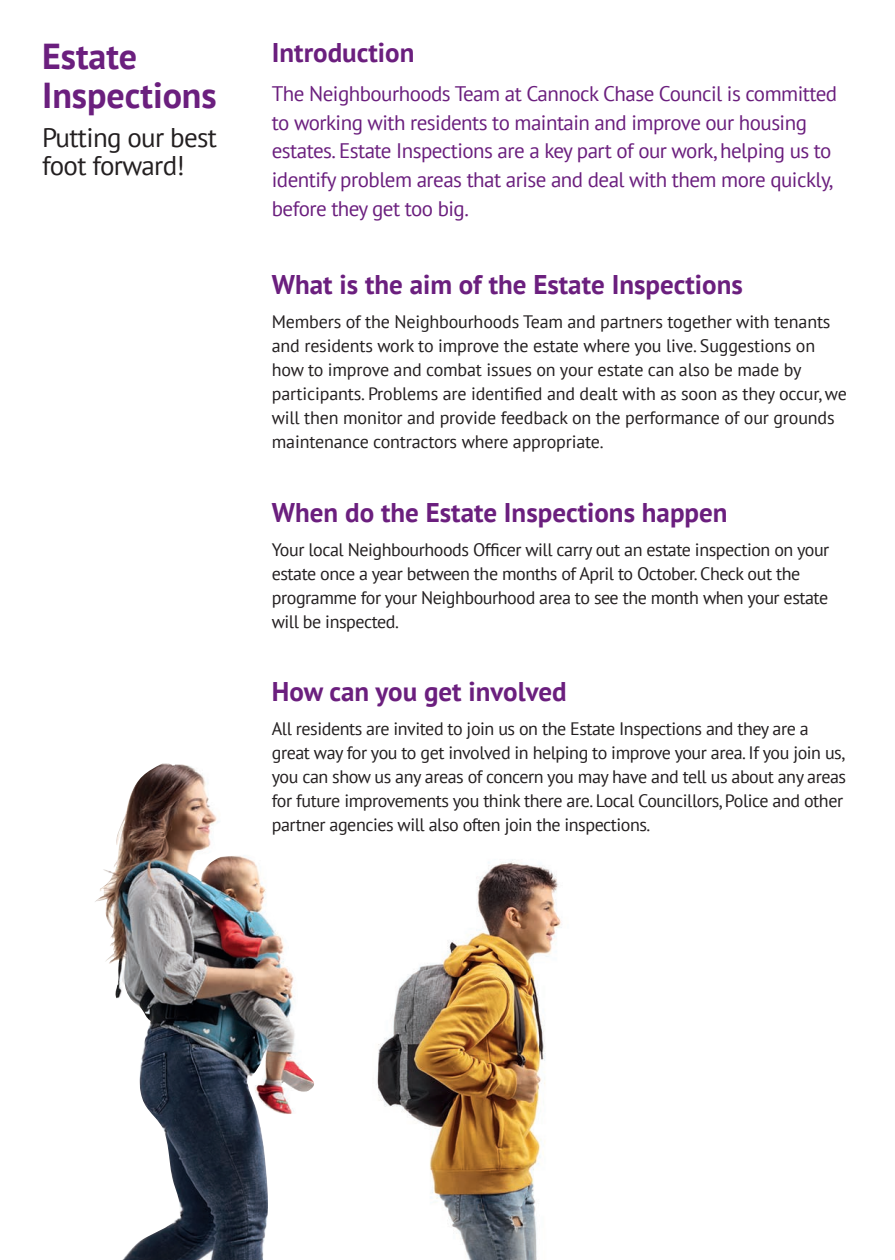
<style>
.page{position:relative;width:895px;height:1260px;background:#fff}
.page>*{position:absolute;margin:0;border:0;box-sizing:border-box;transform-origin:0 0}
.t1{font:700 36px/39px "PT Sans";color:#6b1f7e}
.t2{font:700 27px "PT Sans";color:#6b1f7e}
.t3{font:27px/28.8px "PT Sans";letter-spacing:-.025em;color:#231f20}
.t4{font:21px/28.8px "PT Sans";letter-spacing:-.025em;color:#6b1f7e}
.t5{font:18px/24px "PT Sans";letter-spacing:-.025em;color:#231f20}
</style>
<div class="page">
<img style="left:95px;top:763px;width:219px;height:497px">
<img style="left:377px;top:859px;width:185px;height:401px">
<h1 class="t1" style="left:42px;top:36px;width:176px">Estate<br>Inspections</h1>
<p class="t3" style="left:42px;top:122px;width:176px">Putting our best foot forward!</p>
<p class="t2" style="left:272px;top:34px;width:144px">Introduction</p>
<p class="t4" style="left:272px;top:79px;width:567px">The Neighbourhoods Team at Cannock Chase Council is committed to working with residents to maintain and improve our housing estates. Estate Inspections are a key part of our work, helping us to identify problem areas that arise and deal with them more quickly, before they get too big.</p>
<p class="t2" style="left:272px;top:267px;width:472px">What is the aim of the Estate Inspections</p>
<p class="t5" style="left:272px;top:310px;width:576px">Members of the Neighbourhoods Team and partners together with tenants and residents work to improve the estate where you live. Suggestions on how to improve and combat issues on your estate can also be made by participants. Problems are identified and dealt with as soon as they occur, we will then monitor and provide feedback on the performance of our grounds maintenance contractors where appropriate.</p>
<p class="t2" style="left:272px;top:494px;width:457px">When do the Estate Inspections happen</p>
<p class="t5" style="left:272px;top:537px;width:559px">Your local Neighbourhoods Officer will carry out an estate inspection on your estate once a year between the months of April to October. Check out the programme for your Neighbourhood area to see the month when your estate will be inspected.</p>
<p class="t2" style="left:272px;top:673px;width:296px">How can you get involved</p>
<p class="t5" style="left:272px;top:716px;width:576px">All residents are invited to join us on the Estate Inspections and they are a great way for you to get involved in helping to improve your area. If you join us, you can show us any areas of concern you may have and tell us about any areas for future improvements you think there are. Local Councillors, Police and other partner agencies will also often join the inspections.</p>
</div>
